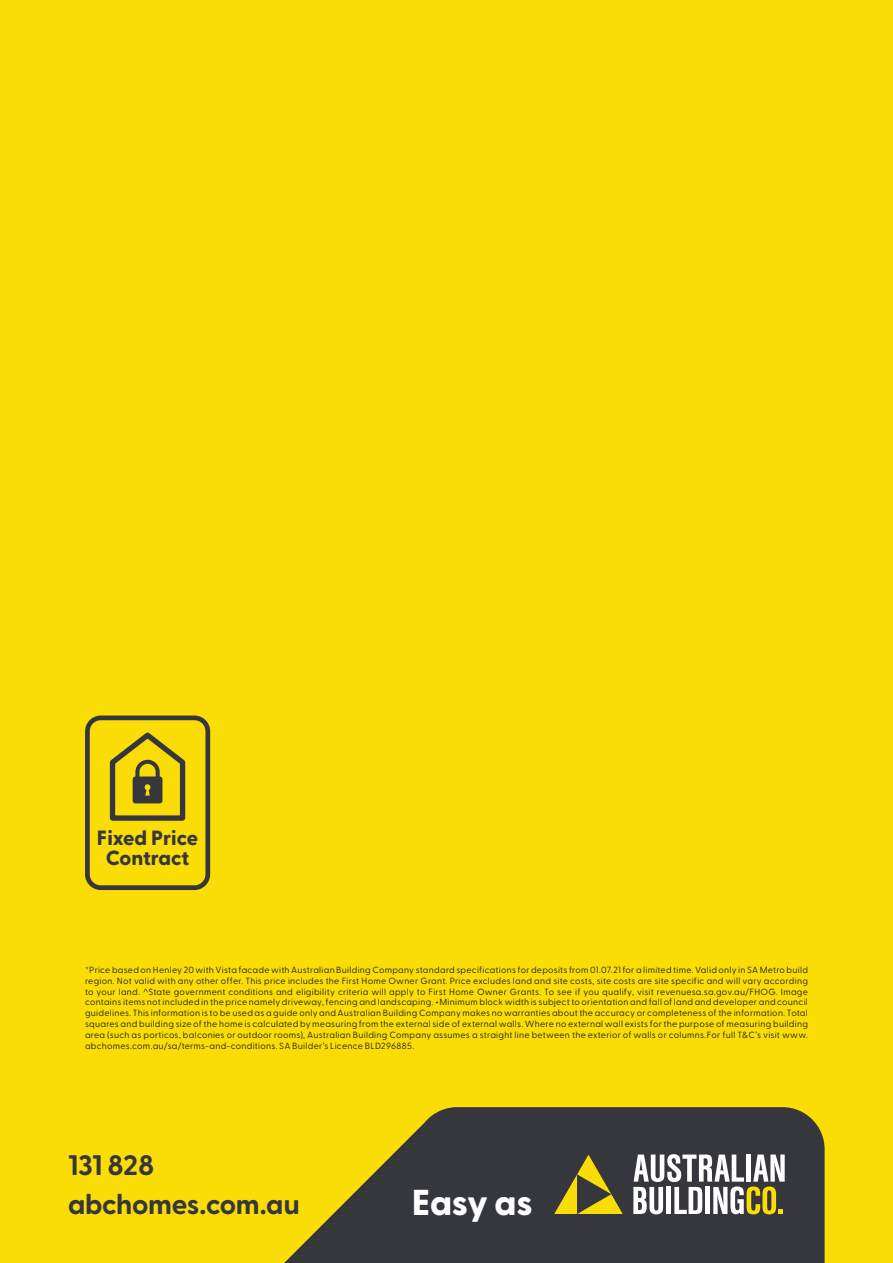
<style>
.page{position:relative;width:893px;height:1263px;background:#fadd06}
.page>*{position:absolute;margin:0;border:0;box-sizing:border-box;transform-origin:0 0}
.t1{font:800 36px "Greycliff CF";letter-spacing:-.01em;color:#fff}
.t2{font:700 28.2px/39.3px "Greycliff CF";letter-spacing:-.01em;color:#36373d}
.t3{font:800 20.55px/20px "Greycliff CF";color:#36373d;text-align:center}
.t4{font:9px/10.8px "Greycliff CF";letter-spacing:.025em;color:#231f20;text-align:justify}
</style>
<div class="page">
<svg style="left:284px;top:1107px;width:541px;height:156px;fill:#36373d"></svg>
<svg style="left:633px;top:1154px;width:152px;height:60px"></svg>
<svg style="left:554px;top:1155px;width:69px;height:59px"></svg>
<svg style="left:85px;top:715px;width:125px;height:175px"></svg>
<h3 class="t3" style="left:97px;top:829px;width:103px">Fixed Price<br>Contract</h3>
<p class="t4" style="left:85px;top:964px;width:724px">*Price based on Henley 20 with Vista facade with Australian Building Company standard specifications for deposits from 01.07.21 for a limited time. Valid only in SA Metro build region. Not valid with any other offer. This price includes the First Home Owner Grant. Price excludes land and site costs, site costs are site specific and will vary according to your land. ^State government conditions and eligibility criteria will apply to First Home Owner Grants. To see if you qualify, visit revenuesa.sa.gov.au/FHOG. Image contains items not included in the price namely driveway, fencing and landscaping. +Minimum block width is subject to orientation and fall of land and developer and council guidelines. This information is to be used as a guide only and Australian Building Company makes no warranties about the accuracy or completeness of the information. Total squares and building size of the home is calculated by measuring from the external side of external walls. Where no external wall exists for the purpose of measuring building area (such as porticos, balconies or outdoor rooms), Australian Building Company assumes a straight line between the exterior of walls or columns.For full T&amp;C’s visit www. abchomes.com.au/sa/terms-and-conditions. SA Builder’s Licence BLD296885.</p>
<h2 class="t2" style="left:68px;top:1146px;width:233px">131 828 abchomes.com.au</h2>
<h1 class="t1" style="left:412px;top:1180px;width:122px">Easy as</h1>
</div>
